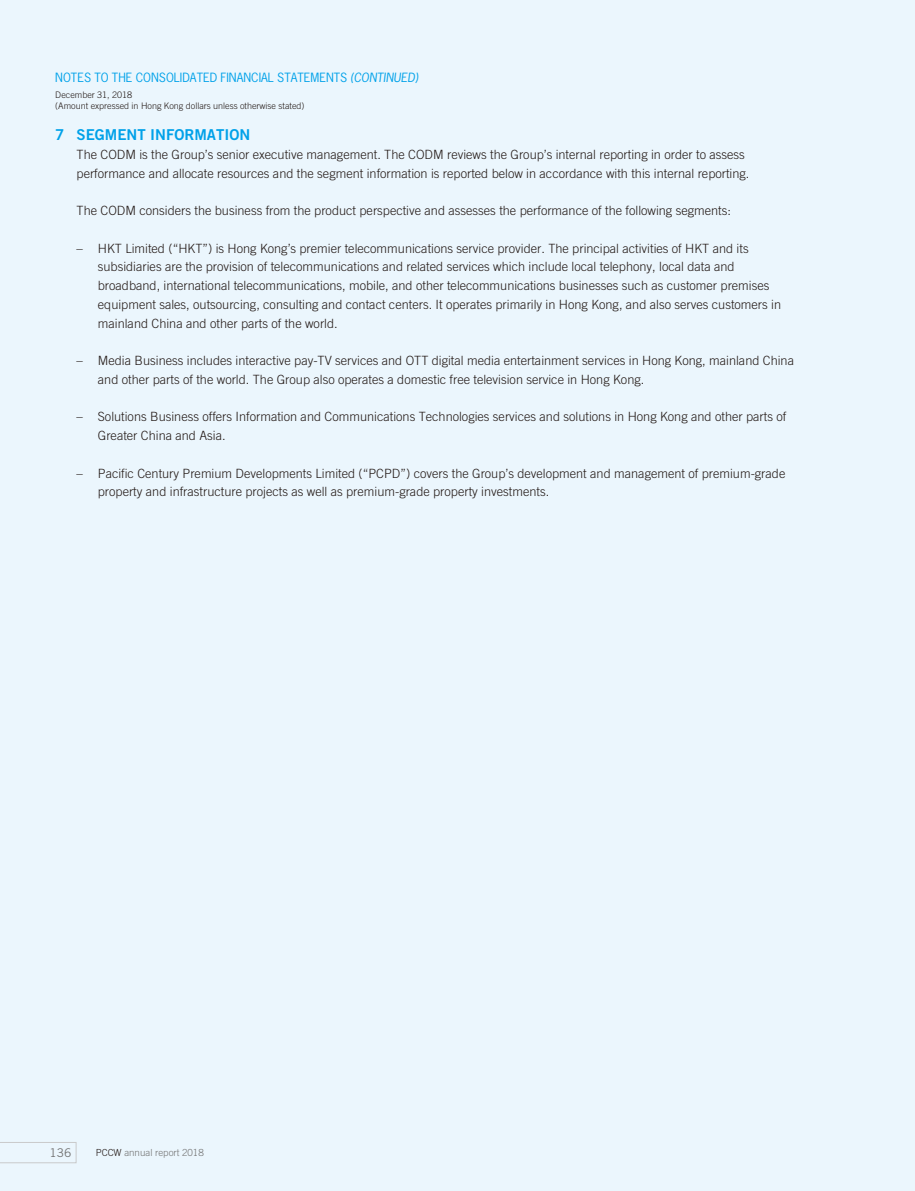
<style>
.page{position:relative;width:915px;height:1191px;background:#fff}
.page>*{position:absolute;margin:0;border:0;box-sizing:border-box;transform-origin:0 0}
.t1{font:15px "Trade Gothic LT Std Bd 2";color:#00a1e9}
.t2{font:300 12.75px/18.8px "Trade Gothic LT Std";color:#231916}
.t3{font:12px "News Gothic Std";color:#00a1e9}
.t4{font:12px "Trade Gothic LT Std";color:#727272}
.t5{font:300 9.75px "Trade Gothic LT Std";color:#727272}
.t6{font:300 9px/11.2px "Trade Gothic LT Std";color:#231916}
.s1{font-style:italic}
.s2{color:#231916}
</style>
<div class="page">
<div style="left:0;top:0;width:914px;height:1191px;background:#ebf6fd"></div>
<svg style="left:0;top:1142px;width:76px;height:21px"></svg>
<p class="t3" style="left:55px;top:70px;width:364px">NOTES TO THE CONSOLIDATED FINANCIAL STATEMENTS <span class="s1">(CONTINUED)</span></p>
<p class="t6" style="left:55px;top:89px;width:251px">December 31, 2018<br>(Amount expressed in Hong Kong dollars unless otherwise stated)</p>
<p class="t1" style="left:55px;top:125px;width:21px">7 SEGMENT</p>
<p class="t1" style="left:150px;top:125px;width:10px">INFO</p>
<p class="t1" style="left:184px;top:125px;width:20px">RMATION</p>
<p class="t2" style="left:77px;top:145px;width:674px">The CODM is the Group’s senior executive management. The CODM reviews the Group’s internal reporting in order to assess performance and allocate resources and the segment information is reported below in accordance with this internal reporting.</p>
<p class="t2" style="left:77px;top:201px;width:655px">The CODM considers the business from the product perspective and assesses the performance of the following segments:</p>
<p class="t2" style="left:98px;top:238px;width:684px;text-indent:-21px">– HKT Limited (“HKT”) is Hong Kong’s premier telecommunications service provider. The principal activities of HKT and its subsidiaries are the provision of telecommunications and related services which include local telephony, local data and broadband, international telecommunications, mobile, and other telecommunications businesses such as customer premises equipment sales, outsourcing, consulting and contact centers. It operates primarily in Hong Kong, and also serves customers in mainland China and other parts of the world.</p>
<p class="t2" style="left:98px;top:351px;width:697px;text-indent:-21px">– Media Business includes interactive pay-TV services and OTT digital media entertainment services in Hong Kong, mainland China and other parts of the world. The Group also operates a domestic free television service in Hong Kong.</p>
<p class="t2" style="left:98px;top:407px;width:689px;text-indent:-21px">– Solutions Business offers Information and Communications Technologies services and solutions in Hong Kong and other parts of<br>Greater China and Asia.</p>
<p class="t2" style="left:98px;top:463px;width:688px;text-indent:-21px">– Pacific Century Premium Developments Limited (“PCPD”) covers the Group’s development and management of premium-grade property and infrastructure projects as well as premium-grade property investments.</p>
<p class="t4" style="left:49px;top:1145px;width:23px">136</p>
<p class="t5" style="left:96px;top:1146px;width:109px"><span class="s2">PCCW</span> annual report 2018</p>
</div>
